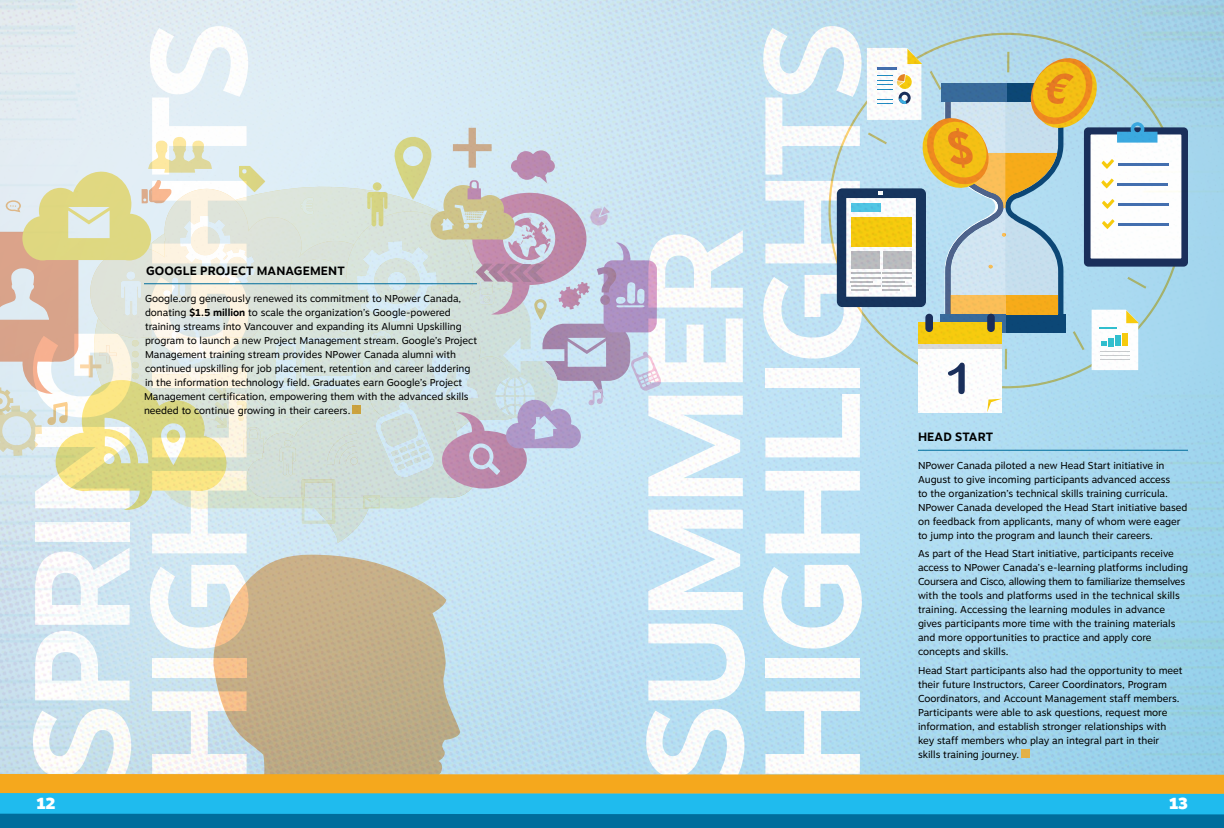
<style>
.page{position:relative;width:1224px;height:828px;background:#fff}
.page>*{position:absolute;margin:0;border:0;box-sizing:border-box;transform-origin:0 0}
.t1{font:700 135px/117px "Motiva Sans";letter-spacing:-.05em;color:#fff}
.t2{font:900 16px "Motiva Sans";color:#fff}
.t3{font:700 12px "Motiva Sans";letter-spacing:.01em;color:#000}
.t4{font:10px/14px "Motiva Sans";color:#000}
.s1{font-weight:700}
</style>
<div class="page">
<img style="left:0;top:0;width:1224px;height:774px">
<div style="left:352px;top:405px;width:9px;height:9px;background:#cba23e"></div>
<div style="left:1021px;top:749px;width:9px;height:9px;background:#e4b146"></div>
<svg style="left:0;top:774px;width:1224px;height:54px;background:#63a08e"></svg>
<hr style="left:144px;top:284px;width:333px;height:1px;background:#006d9c">
<hr style="left:918px;top:450px;width:270px;height:1px;background:#006d9c">
<h1 class="t1" style="left:20px;top:784px;width:764px;rotate:-90deg">SPRING<br>HIGHLIGHTS</h1>
<h1 class="t1" style="left:634px;top:784px;width:764px;rotate:-90deg">SUMMER<br>HIGHLIGHTS</h1>
<p class="t3" style="left:146px;top:262px;width:200px">GOOGLE PROJECT MANAGEMENT</p>
<p class="t4" style="left:144px;top:291px;width:335px">Google.org generously renewed its commitment to NPower Canada, donating <span class="s1">$1.5 million</span> to scale the organization’s Google-powered training streams into Vancouver and expanding its Alumni Upskilling program to launch a new Project Management stream. Google’s Project Management training stream provides NPower Canada alumni with continued upskilling for job placement, retention and career laddering in the information technology field. Graduates earn Google’s Project Management certification, empowering them with the advanced skills needed to continue growing in their careers.</p>
<p class="t3" style="left:918px;top:428px;width:77px">HEAD START</p>
<p class="t4" style="left:918px;top:458px;width:271px">NPower Canada piloted a new Head Start initiative in August to give incoming participants advanced access<br>to the organization’s technical skills training curricula.<br>NPower Canada developed the Head Start initiative based on feedback from applicants, many of whom were eager to jump into the program and launch their careers.</p>
<p class="t4" style="left:918px;top:546px;width:271px">As part of the Head Start initiative, participants receive access to NPower Canada’s e-learning platforms including Coursera and Cisco, allowing them to familiarize themselves with the tools and platforms used in the technical skills training. Accessing the learning modules in advance gives participants more time with the training materials and more opportunities to practice and apply core concepts and skills.</p>
<p class="t4" style="left:918px;top:663px;width:266px">Head Start participants also had the opportunity to meet their future Instructors, Career Coordinators, Program Coordinators, and Account Management staff members.<br>Participants were able to ask questions, request more information, and establish stronger relationships with key staff members who play an integral part in their skills training journey.</p>
<h2 class="t2" style="left:36px;top:791px;width:21px">12</h2>
<h2 class="t2" style="left:1169px;top:791px;width:21px">13</h2>
</div>
